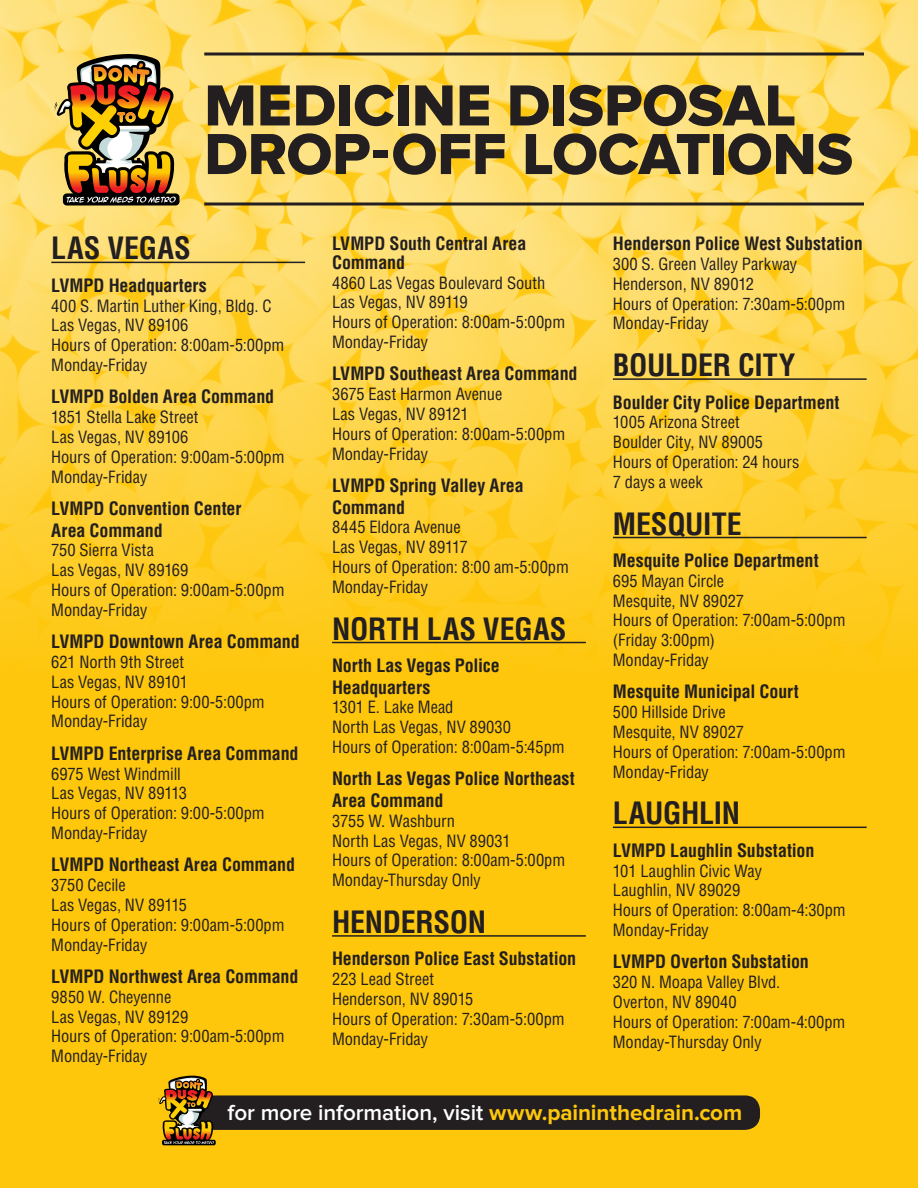
<style>
.page{position:relative;width:918px;height:1188px;background:#fff}
.page>*{position:absolute;margin:0;border:0;box-sizing:border-box;transform-origin:0 0}
.t1{font:60px "Proxima Nova Extrabld";letter-spacing:-.005em;color:#231f20}
.t2{font:700 condensed 30px "Helvetica";letter-spacing:-.01em;color:#231f20}
.t3{font:600 22.5px "Proxima Nova";letter-spacing:-.005em;color:#fff}
.t4{font:700 condensed 18px/21.6px "Helvetica";letter-spacing:-.005em;color:#231f20}
.t5{font:condensed 16.5px/19.8px "Helvetica";letter-spacing:-.005em;color:#231f20}
.s1{font-weight:700;color:#fec70c}
</style>
<div class="page">
<img style="left:0;top:0;width:918px;height:1188px">
<svg style="left:54px;top:54px;width:126px;height:151px;background:#a67f3c"></svg>
<hr style="left:204px;top:53px;width:660px;height:3px;background:#231f20">
<hr style="left:204px;top:202px;width:660px;height:3px;background:#231f20">
<hr style="left:51px;top:262px;width:254px;height:1px;background:#231f20">
<hr style="left:332px;top:642px;width:254px;height:1px;background:#231f20">
<hr style="left:332px;top:935px;width:254px;height:2px;background:#231f20">
<hr style="left:613px;top:378px;width:254px;height:2px;background:#231f20">
<hr style="left:613px;top:537px;width:254px;height:1px;background:#231f20">
<hr style="left:613px;top:827px;width:254px;height:1px;background:#231f20">
<div style="left:180px;top:1095px;width:580px;height:35px;background:#231f20;border-radius:15px"></div>
<svg style="left:158px;top:1076px;width:58px;height:69px;background:#966d25"></svg>
<p class="t1" style="left:204px;top:71px;width:593px">MEDICINE DISPOSAL</p>
<p class="t1" style="left:204px;top:120px;width:650px">DROP-OFF LOCATIONS</p>
<p class="t2" style="left:51px;top:230px;width:141px">LAS VEGAS</p>
<p class="t4" style="left:51px;top:274px;width:157px">LVMPD Headquarters</p>
<p class="t5" style="left:51px;top:295px;width:235px">400 S. Martin Luther King, Bldg. C<br>Las Vegas, NV 89106<br>Hours of Operation: 8:00am-5:00pm<br>Monday-Friday</p>
<p class="t4" style="left:51px;top:386px;width:224px">LVMPD Bolden Area Command</p>
<p class="t5" style="left:51px;top:407px;width:235px">1851 Stella Lake Street<br>Las Vegas, NV 89106<br>Hours of Operation: 9:00am-5:00pm<br>Monday-Friday</p>
<p class="t4" style="left:51px;top:497px;width:192px">LVMPD Convention Center<br>Area Command</p>
<p class="t5" style="left:51px;top:540px;width:235px">750 Sierra Vista<br>Las Vegas, NV 89169<br>Hours of Operation: 9:00am-5:00pm<br>Monday-Friday</p>
<p class="t4" style="left:51px;top:631px;width:250px">LVMPD Downtown Area Command</p>
<p class="t5" style="left:51px;top:652px;width:215px">621 North 9th Street<br>Las Vegas, NV 89101<br>Hours of Operation: 9:00-5:00pm<br>Monday-Friday</p>
<p class="t4" style="left:51px;top:742px;width:249px">LVMPD Enterprise Area Command</p>
<p class="t5" style="left:51px;top:763px;width:215px">6975 West Windmill<br>Las Vegas, NV 89113<br>Hours of Operation: 9:00-5:00pm<br>Monday-Friday</p>
<p class="t4" style="left:51px;top:854px;width:245px">LVMPD Northeast Area Command</p>
<p class="t5" style="left:51px;top:875px;width:235px">3750 Cecile<br>Las Vegas, NV 89115<br>Hours of Operation: 9:00am-5:00pm<br>Monday-Friday</p>
<p class="t4" style="left:51px;top:965px;width:249px">LVMPD Northwest Area Command</p>
<p class="t5" style="left:51px;top:987px;width:235px">9850 W. Cheyenne<br>Las Vegas, NV 89129<br>Hours of Operation: 9:00am-5:00pm<br>Monday-Friday</p>
<p class="t4" style="left:332px;top:234px;width:196px;line-height:18.6px">LVMPD South Central Area<br>Command</p>
<p class="t5" style="left:332px;top:272px;width:235px">4860 Las Vegas Boulevard South<br>Las Vegas, NV 89119<br>Hours of Operation: 8:00am-5:00pm<br>Monday-Friday</p>
<p class="t4" style="left:332px;top:363px;width:247px">LVMPD Southeast Area Command</p>
<p class="t5" style="left:332px;top:384px;width:235px">3675 East Harmon Avenue<br>Las Vegas, NV 89121<br>Hours of Operation: 8:00am-5:00pm<br>Monday-Friday</p>
<p class="t4" style="left:332px;top:474px;width:193px">LVMPD Spring Valley Area<br>Command</p>
<p class="t5" style="left:332px;top:517px;width:238px">8445 Eldora Avenue<br>Las Vegas, NV 89117<br>Hours of Operation: 8:00 am-5:00pm<br>Monday-Friday</p>
<p class="t2" style="left:332px;top:610px;width:236px">NORTH LAS VEGAS</p>
<p class="t4" style="left:332px;top:654px;width:169px">North Las Vegas Police<br>Headquarters</p>
<p class="t5" style="left:332px;top:697px;width:234px">1301 E. Lake Mead<br>North Las Vegas, NV 89030<br>Hours of Operation: 8:00am-5:45pm</p>
<p class="t4" style="left:332px;top:768px;width:244px">North Las Vegas Police Northeast<br>Area Command</p>
<p class="t5" style="left:332px;top:810px;width:235px">3755 W. Washburn<br>North Las Vegas, NV 89031<br>Hours of Operation: 8:00am-5:00pm<br>Monday-Thursday Only</p>
<p class="t2" style="left:332px;top:904px;width:156px">HENDERSON</p>
<p class="t4" style="left:332px;top:948px;width:246px">Henderson Police East Substation</p>
<p class="t5" style="left:332px;top:969px;width:234px">223 Lead Street<br>Henderson, NV 89015<br>Hours of Operation: 7:30am-5:00pm<br>Monday-Friday</p>
<p class="t4" style="left:613px;top:233px;width:251px">Henderson Police West Substation</p>
<p class="t5" style="left:613px;top:254px;width:234px">300 S. Green Valley Parkway<br>Henderson, NV 89012<br>Hours of Operation: 7:30am-5:00pm<br>Monday-Friday</p>
<p class="t2" style="left:613px;top:347px;width:184px">BOULDER CITY</p>
<p class="t4" style="left:613px;top:391px;width:228px">Boulder City Police Department</p>
<p class="t5" style="left:613px;top:412px;width:188px">1005 Arizona Street<br>Boulder City, NV 89005<br>Hours of Operation: 24 hours<br>7 days a week</p>
<p class="t2" style="left:613px;top:505px;width:131px">MESQUITE</p>
<p class="t4" style="left:613px;top:549px;width:207px">Mesquite Police Department</p>
<p class="t5" style="left:613px;top:570px;width:234px">695 Mayan Circle<br>Mesquite, NV 89027<br>Hours of Operation: 7:00am-5:00pm (Friday 3:00pm)<br>Monday-Friday</p>
<p class="t4" style="left:613px;top:681px;width:187px">Mesquite Municipal Court</p>
<p class="t5" style="left:613px;top:702px;width:234px">500 Hillside Drive<br>Mesquite, NV 89027<br>Hours of Operation: 7:00am-5:00pm<br>Monday-Friday</p>
<p class="t2" style="left:613px;top:795px;width:129px">LAUGHLIN</p>
<p class="t4" style="left:613px;top:839px;width:203px">LVMPD Laughlin Substation</p>
<p class="t5" style="left:613px;top:860px;width:234px">101 Laughlin Civic Way<br>Laughlin, NV 89029<br>Hours of Operation: 8:00am-4:30pm<br>Monday-Friday</p>
<p class="t4" style="left:613px;top:951px;width:198px">LVMPD Overton Substation</p>
<p class="t5" style="left:613px;top:972px;width:234px">320 N. Moapa Valley Blvd.<br>Overton, NV 89040<br>Hours of Operation: 7:00am-4:00pm<br>Monday-Thursday Only</p>
<p class="t3" style="left:228px;top:1099px;width:516px">for more information, visit <span class="s1">www.paininthedrain.com</span></p>
</div>
